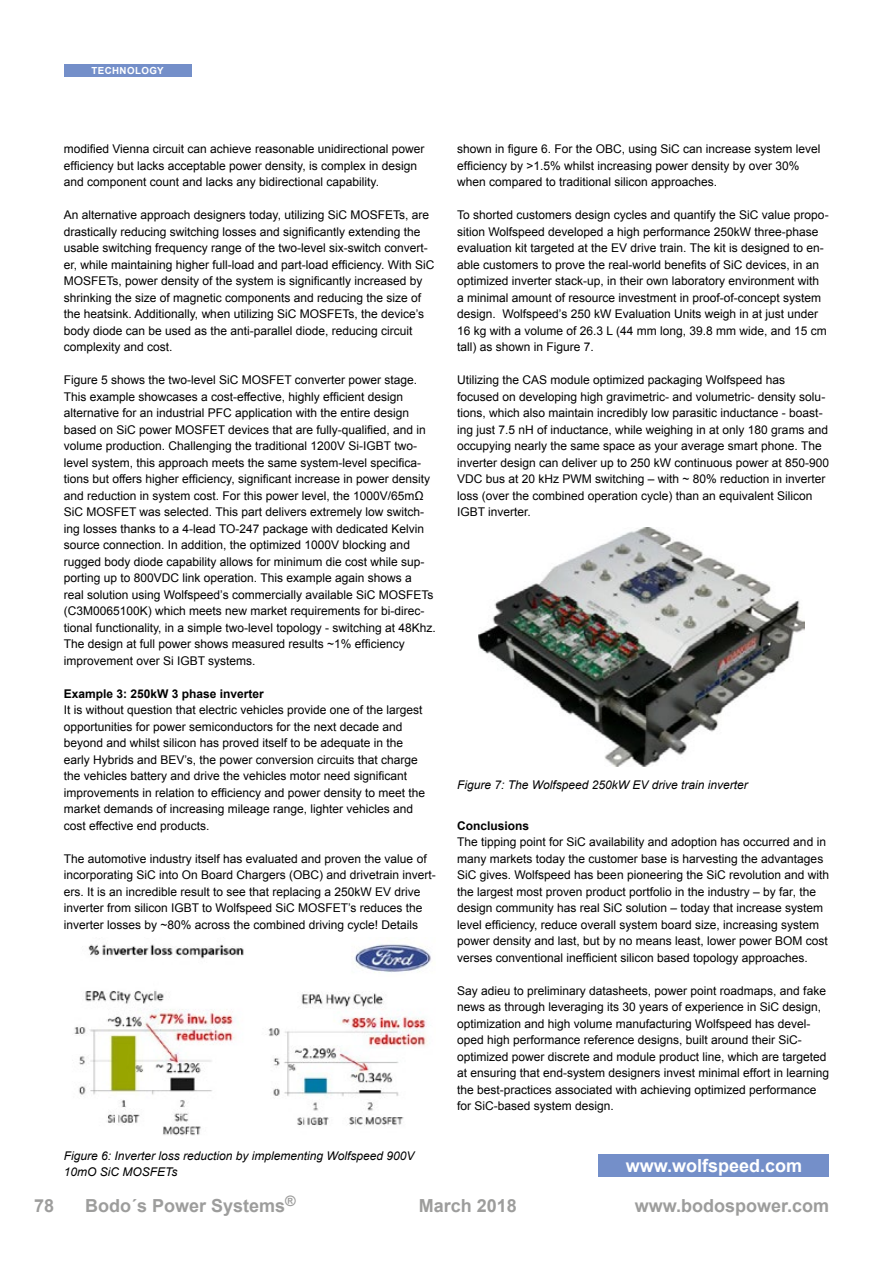
<style>
.page{position:relative;width:893px;height:1263px;background:#fff}
.page>*{position:absolute;margin:0;border:0;box-sizing:border-box;transform-origin:0 0}
.t1{font:700 18px "Arial";color:#9d9d9c}
.t2{font:700 18px "Arial";color:#fff}
.t3{font:700 14.4px "Arial";color:#9d9d9c}
.t4{font:12px/16.5px "Arial";color:#000}
.t5{font:italic 12px/16.5px "Arial";color:#000}
.t6{font:700 12px "Arial";color:#000}
.t7{font:700 9.75px "Arial";letter-spacing:.04em;color:#fff}
</style>
<div class="page">
<div style="left:598px;top:1154px;width:231px;height:22px;background:#748fc9"></div>
<div style="left:64px;top:64px;width:127px;height:13px;background:#748fc9"></div>
<img style="left:74px;top:944px;width:357px;height:192px">
<img style="left:479px;top:527px;width:326px;height:240px">
<p class="t7" style="left:91px;top:64px;width:74px">TECHNOLOGY</p>
<p class="t7" style="left:103px;top:64px;width:51px">CONTENT</p>
<p class="t4" style="left:64px;top:141px;width:362px">modified Vienna circuit can achieve reasonable unidirectional power efficiency but lacks acceptable power density, is complex in design and component count and lacks any bidirectional capability.</p>
<p class="t4" style="left:64px;top:207px;width:372px">An alternative approach designers today, utilizing SiC MOSFETs, are drastically reducing switching losses and significantly extending the usable switching frequency range of the two-level six-switch convert&shy;er, while maintaining higher full-load and part-load efficiency. With SiC MOSFETs, power density of the system is significantly increased by shrinking the size of magnetic components and reducing the size of the heatsink. Additionally, when utilizing SiC MOSFETs, the device’s body diode can be used as the anti-parallel diode, reducing circuit complexity and cost.</p>
<p class="t4" style="left:64px;top:372px;width:373px">Figure 5 shows the two-level SiC MOSFET converter power stage.<br>This example showcases a cost-effective, highly efficient design alternative for an industrial PFC application with the entire design based on SiC power MOSFET devices that are fully-qualified, and in volume production. Challenging the traditional 1200V Si-IGBT two&shy;level system, this approach meets the same system-level specifica&shy;tions but offers higher efficiency, significant increase in power density and reduction in system cost. For this power level, the 1000V/65mΩ SiC MOSFET was selected. This part delivers extremely low switch&shy;ing losses thanks to a 4-lead TO-247 package with dedicated Kelvin source connection. In addition, the optimized 1000V blocking and rugged body diode capability allows for minimum die cost while sup&shy;porting up to 800VDC link operation. This example again shows a<br>real solution using Wolfspeed’s commercially available SiC MOSFETs (C3M0065100K) which meets new market requirements for bi-direc&shy;tional functionality, in a simple two-level topology - switching at 48Khz.<br>The design at full power shows measured results ~1% efficiency improvement over Si IGBT systems.</p>
<p class="t6" style="left:64px;top:686px;width:202px">Example 3: 250kW 3 phase inverter</p>
<p class="t4" style="left:64px;top:702px;width:363px">It is without question that electric vehicles provide one of the largest opportunities for power semiconductors for the next decade and beyond and whilst silicon has proved itself to be adequate in the early Hybrids and BEV’s, the power conversion circuits that charge the vehicles battery and drive the vehicles motor need significant improvements in relation to efficiency and power density to meet the market demands of increasing mileage range, lighter vehicles and cost effective end products.</p>
<p class="t4" style="left:64px;top:850px;width:374px">The automotive industry itself has evaluated and proven the value of incorporating SiC into On Board Chargers (OBC) and drivetrain invert&shy;ers. It is an incredible result to see that replacing a 250kW EV drive inverter from silicon IGBT to Wolfspeed SiC MOSFET’s reduces the inverter losses by ~80% across the combined driving cycle! Details</p>
<p class="t5" style="left:64px;top:1148px;width:352px">Figure 6: Inverter loss reduction by implementing Wolfspeed 900V<br>10mO SiC MOSFETs</p>
<p class="t4" style="left:457px;top:141px;width:365px">shown in figure 6. For the OBC, using SiC can increase system level efficiency by &gt;1.5% whilst increasing power density by over 30% when compared to traditional silicon approaches.</p>
<p class="t4" style="left:457px;top:207px;width:373px">To shorted customers design cycles and quantify the SiC value propo&shy;sition Wolfspeed developed a high performance 250kW three-phase evaluation kit targeted at the EV drive train. The kit is designed to en&shy;able customers to prove the real-world benefits of SiC devices, in an optimized inverter stack-up, in their own laboratory environment with a minimal amount of resource investment in proof-of-concept system design. Wolfspeed’s 250 kW Evaluation Units weigh in at just under 16 kg with a volume of 26.3 L (44 mm long, 39.8 mm wide, and 15 cm tall) as shown in Figure 7.</p>
<p class="t4" style="left:457px;top:372px;width:374px">Utilizing the CAS module optimized packaging Wolfspeed has focused on developing high gravimetric- and volumetric- density solu&shy;tions, which also maintain incredibly low parasitic inductance - boast&shy;ing just 7.5 nH of inductance, while weighing in at only 180 grams and occupying nearly the same space as your average smart phone. The inverter design can deliver up to 250 kW continuous power at 850-900<br>VDC bus at 20 kHz PWM switching – with ~ 80% reduction in inverter loss (over the combined operation cycle) than an equivalent Silicon IGBT inverter.</p>
<p class="t5" style="left:457px;top:777px;width:292px">Figure 7: The Wolfspeed 250kW EV drive train inverter</p>
<p class="t6" style="left:457px;top:818px;width:74px">Conclusions</p>
<p class="t4" style="left:457px;top:834px;width:373px">The tipping point for SiC availability and adoption has occurred and in many markets today the customer base is harvesting the advantages SiC gives. Wolfspeed has been pioneering the SiC revolution and with the largest most proven product portfolio in the industry – by far, the design community has real SiC solution – today that increase system level efficiency, reduce overall system board size, increasing system power density and last, but by no means least, lower power BOM cost verses conventional inefficient silicon based topology approaches.</p>
<p class="t4" style="left:457px;top:982px;width:373px">Say adieu to preliminary datasheets, power point roadmaps, and fake news as through leveraging its 30 years of experience in SiC design, optimization and high volume manufacturing Wolfspeed has devel&shy;oped high performance reference designs, built around their SiC&shy;optimized power discrete and module product line, which are targeted at ensuring that end-system designers invest minimal effort in learning the best-practices associated with achieving optimized performance for SiC-based system design.</p>
<h1 class="t2" style="left:626px;top:1153px;width:178px">www.wolfspeed.com</h1>
<h1 class="t1" style="left:34px;top:1194px;width:22px">78</h1>
<p class="t3" style="left:285px;top:1192px;width:12px">®</p>
<h1 class="t1" style="left:419px;top:1194px;width:100px">March 2018</h1>
<h1 class="t1" style="left:635px;top:1194px;width:196px">www.bodospower.com</h1>
<h1 class="t1" style="left:85px;top:1194px;width:202px">Bodo´s Power Systems</h1>
</div>
